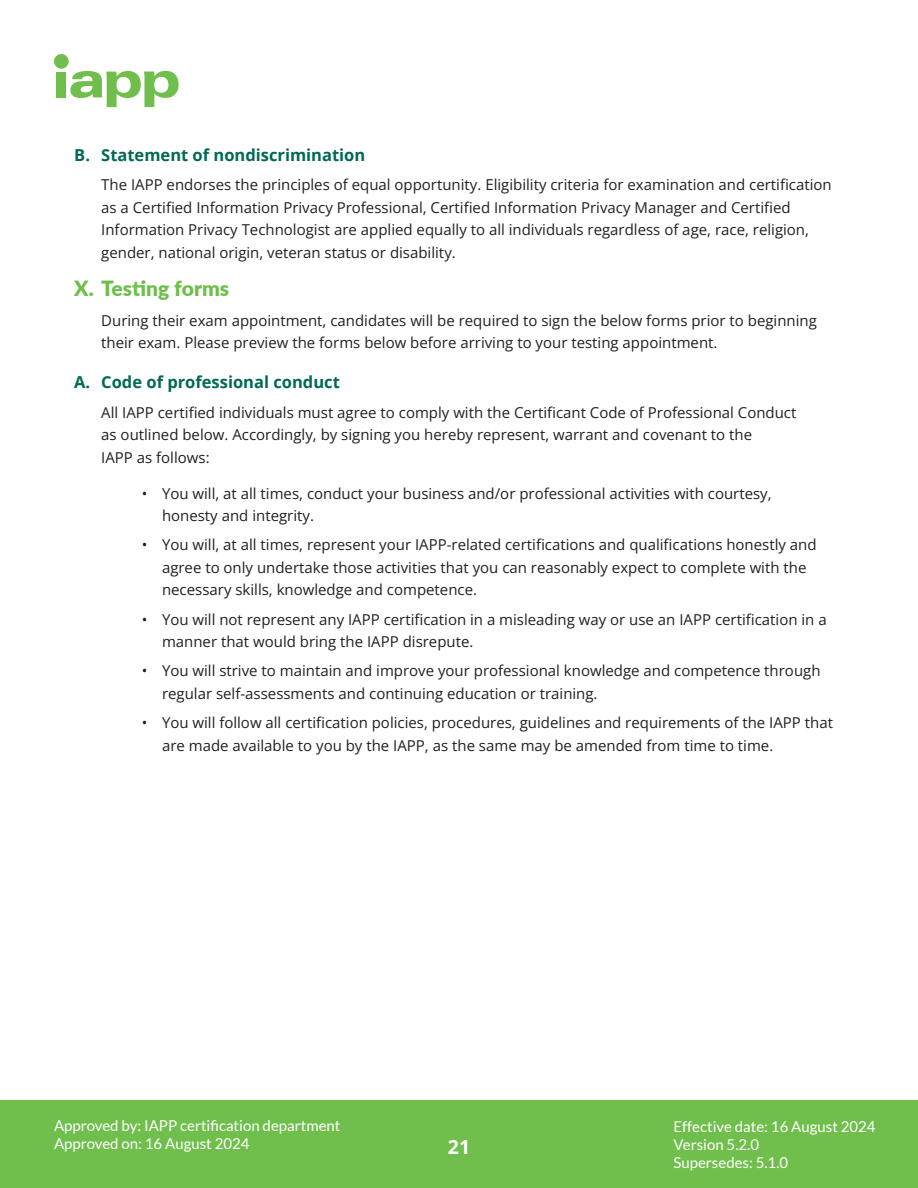
<style>
.page{position:relative;width:918px;height:1188px;background:#fff}
.page>*{position:absolute;margin:0;border:0;box-sizing:border-box;transform-origin:0 0}
.t1{font:900 21px "Lato";color:#70bf4c}
.t2{font:700 19.5px "Open Sans";color:#fff}
.t3{font:700 16.5px "Open Sans";color:#006954}
.Body_Copy{font:15px/22.5px "Open Sans";color:#231f20}
.t4{font:15px/18px "Lato";color:#fff}
</style>
<div class="page">
<div style="left:0;top:1100px;width:918px;height:88px;background:#70bf4c"></div>
<div style="left:57px;top:72px;width:9px;height:25px;background:#70bf4c"></div>
<div style="left:54px;top:54px;width:15px;height:15px;background:#70bf4c;border-radius:50%"></div>
<svg style="left:70px;top:71px;width:109px;height:36px"></svg>
<p class="t3" style="left:74px;top:143px;width:293px">B. Statement of nondiscrimination</p>
<p class="Body_Copy" style="left:101px;top:173px;width:732px">The IAPP endorses the principles of equal opportunity. Eligibility criteria for examination and certification as a Certified Information Privacy Professional, Certified Information Privacy Manager and Certified Information Privacy Technologist are applied equally to all individuals regardless of age, race, religion, gender, national origin, veteran status or disability.</p>
<p class="t1" style="left:74px;top:273px;width:156px">X. Testing forms</p>
<p class="Body_Copy" style="left:101px;top:309px;width:717px">During their exam appointment, candidates will be required to sign the below forms prior to beginning their exam. Please preview the forms below before arriving to your testing appointment.</p>
<p class="t3" style="left:74px;top:371px;width:267px">A. Code of professional conduct</p>
<p class="Body_Copy" style="left:101px;top:400px;width:697px">All IAPP certified individuals must agree to comply with the Certificant Code of Professional Conduct as outlined below. Accordingly, by signing you hereby represent, warrant and covenant to the<br>IAPP as follows:</p>
<p class="Body_Copy" style="left:162px;top:481px;width:611px;text-indent:-20px">• You will, at all times, conduct your business and/or professional activities with courtesy, honesty and integrity.</p>
<p class="Body_Copy" style="left:162px;top:533px;width:656px;text-indent:-20px">• You will, at all times, represent your IAPP-related certifications and qualifications honestly and agree to only undertake those activities that you can reasonably expect to complete with the necessary skills, knowledge and competence.</p>
<p class="Body_Copy" style="left:162px;top:607px;width:666px;text-indent:-20px">• You will not represent any IAPP certification in a misleading way or use an IAPP certification in a manner that would bring the IAPP disrepute.</p>
<p class="Body_Copy" style="left:162px;top:659px;width:660px;text-indent:-20px">• You will strive to maintain and improve your professional knowledge and competence through regular self-assessments and continuing education or training.</p>
<p class="Body_Copy" style="left:162px;top:711px;width:673px;text-indent:-20px">• You will follow all certification policies, procedures, guidelines and requirements of the IAPP that are made available to you by the IAPP, as the same may be amended from time to time.</p>
<p class="t4" style="left:54px;top:1117px;width:288px">Approved by: IAPP certification department<br>Approved on: 16 August 2024</p>
<p class="t4" style="left:674px;top:1117px;width:204px">Effective date: 16 August 2024<br>Version 5.2.0<br>Supersedes: 5.1.0</p>
<h2 class="t2" style="left:448px;top:1133px;width:24px">21</h2>
</div>
